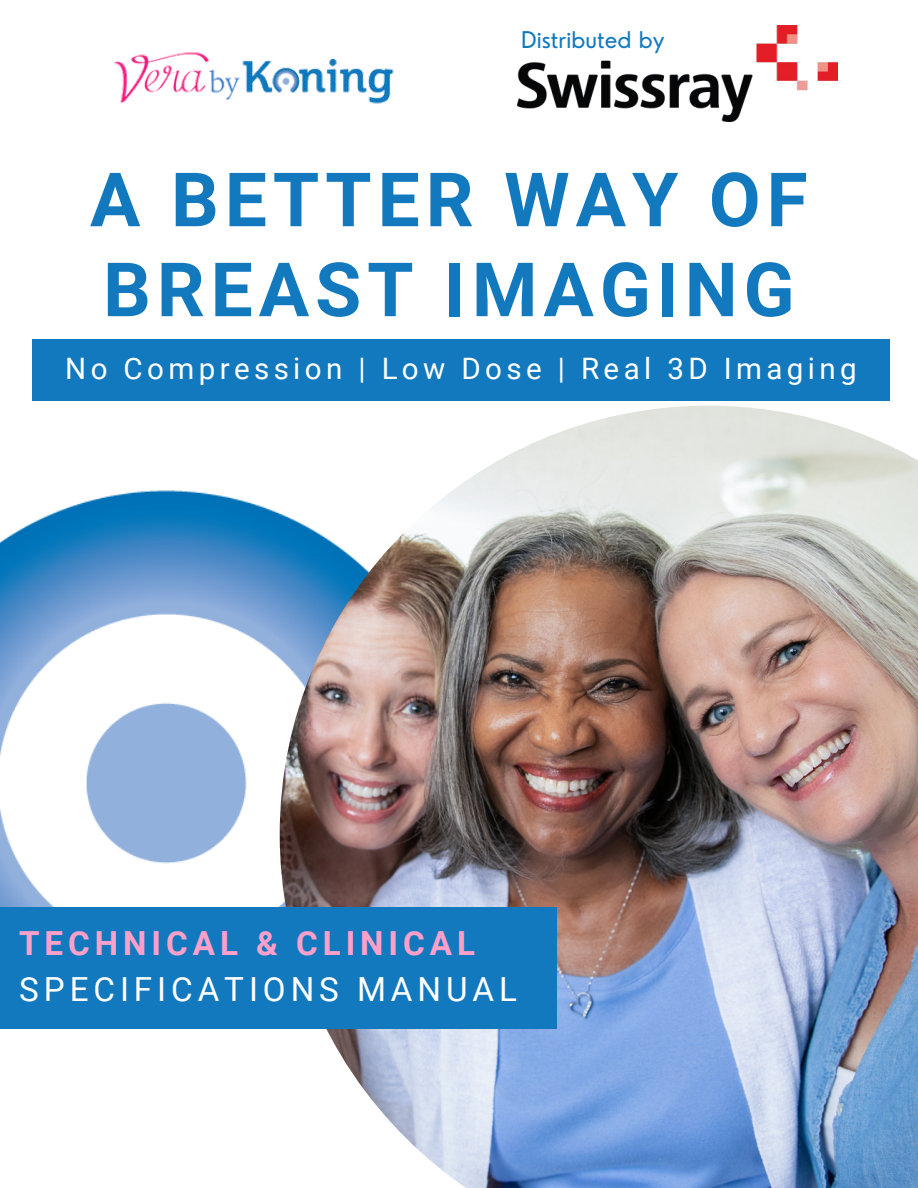
<style>
.page{position:relative;width:918px;height:1188px;background:#fff}
.page>*{position:absolute;margin:0;border:0;box-sizing:border-box;transform-origin:0 0}
.t1{font:700 75px/90px "Roboto";letter-spacing:.08em;color:#1279bf}
.t2{font:33.15px "Roboto";letter-spacing:.15em;color:#fff}
.t3{font:700 33.15px "Roboto";letter-spacing:.15em;color:#fca0c9}
.t4{font:29.55px "Roboto";letter-spacing:.15em;color:#fff}
.t5{font:22.5px "Nourd";color:#1279bf}
</style>
<div class="page">
<div style="left:32px;top:339px;width:858px;height:62px;background:#1279bf"></div>
<img style="left:0;top:490px;width:280px;height:417px">
<img style="left:280px;top:406px;width:638px;height:782px">
<div style="left:0;top:907px;width:557px;height:122px;background:#1279bf"></div>
<img style="left:114px;top:52px;width:280px;height:52px">
<img style="left:518px;top:26px;width:320px;height:96px">
<p class="t5" style="left:521px;top:26px;width:145px">Distributed by</p>
<h1 class="t1" style="left:90px;top:152px;width:719px">A BETTER WAY OF<br>BREAST IMAGING</h1>
<p class="t4" style="left:65px;top:348px;width:793px">No Compression | Low Dose | Real 3D Imaging</p>
<p class="t3" style="left:19px;top:920px;width:457px">TECHNICAL &amp; CLINICAL</p>
<p class="t2" style="left:19px;top:966px;width:499px">SPECIFICATIONS MANUAL</p>
</div>
